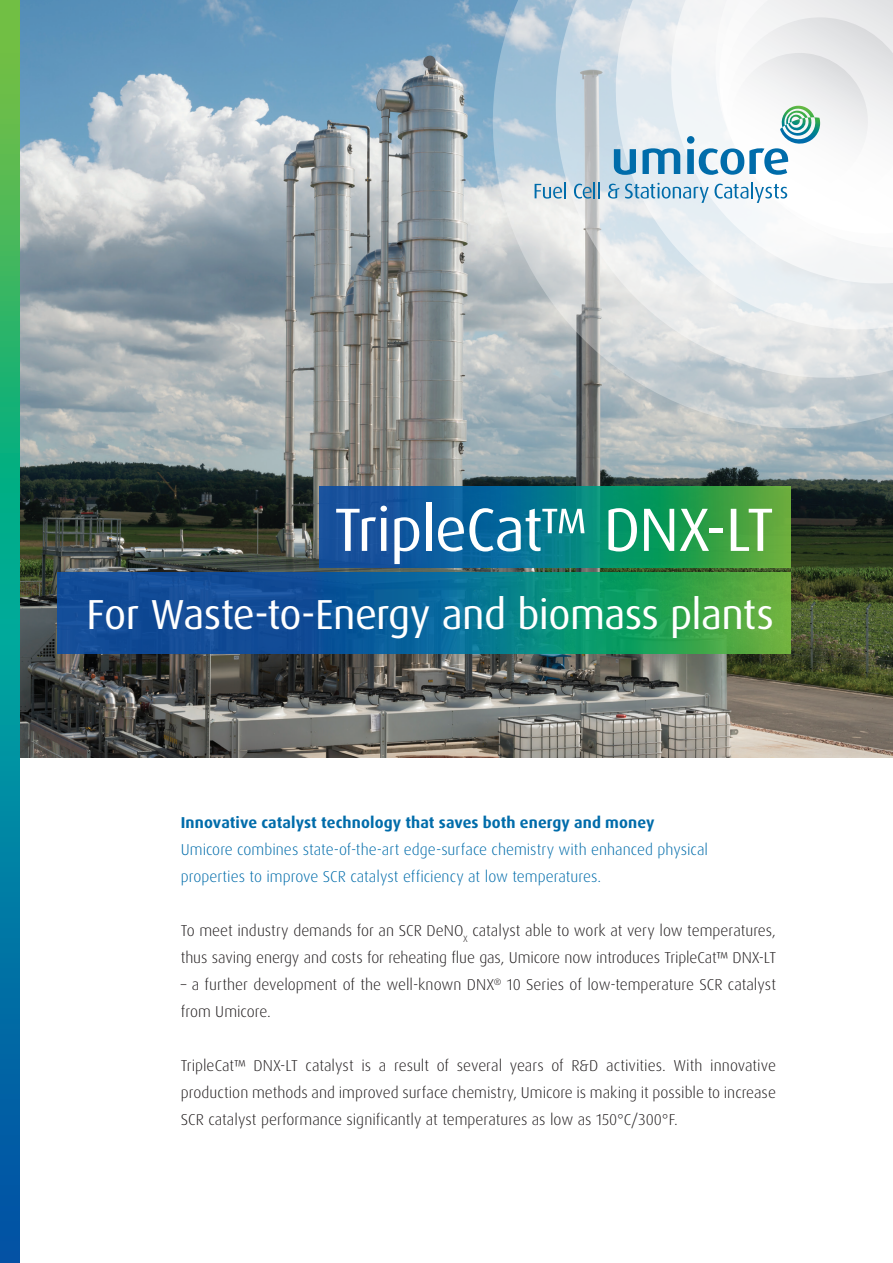
<style>
.page{position:relative;width:893px;height:1263px;background:#fff}
.page>*{position:absolute;margin:0;border:0;box-sizing:border-box;transform-origin:0 0}
.t1{font:61.2px "Dax Pro";letter-spacing:-.015em;color:#fff}
.t2{font:42px "Dax Pro";letter-spacing:-.015em;color:#fff}
.HEAD_sub_1{font:300 15.75px/27px "Dax Pro";letter-spacing:-.005em;color:#231f20}
.HEAD_sub_1-2{font:300 15.75px "Dax Pro";color:#006caa}
.HEAD_sub_1-3{font:700 15.75px "Dax Pro";letter-spacing:.005em;color:#006caa}
</style>
<div class="page">
<img style="left:19px;top:0;width:874px;height:758px">
<svg style="left:320px;top:487px;width:471px;height:81px"></svg>
<svg style="left:57px;top:573px;width:734px;height:81px"></svg>
<svg style="left:493px;top:0;width:400px;height:428px"></svg>
<svg style="left:517px;top:0;width:376px;height:416px"></svg>
<svg style="left:582px;top:0;width:311px;height:364px"></svg>
<svg style="left:642px;top:240px;width:251px;height:73px"></svg>
<svg style="left:689px;top:240px;width:204px;height:34px"></svg>
<svg style="left:535px;top:182px;width:31px;height:17px"></svg>
<svg style="left:574px;top:182px;width:26px;height:17px"></svg>
<svg style="left:608px;top:0;width:285px;height:240px"></svg>
<svg style="left:0;top:0;width:19px;height:1263px"></svg>
<p class="t1" style="left:334px;top:490px;width:441px">TripleCat™ DNX-LT</p>
<p class="t2" style="left:87px;top:587px;width:689px">For Waste-to-Energy and biomass plants</p>
<p class="HEAD_sub_1-3" style="left:181px;top:813px;width:475px">Innovative catalyst technology that saves both energy and money</p>
<p class="HEAD_sub_1-2" style="left:181px;top:840px;width:529px">Umicore combines state-of-the-art edge-surface chemistry with enhanced physical</p>
<p class="HEAD_sub_1-2" style="left:181px;top:867px;width:422px">properties to improve SCR catalyst efficiency at low temperatures.</p>
<p class="HEAD_sub_1" style="left:181px;top:917px;width:597px">To meet industry demands for an SCR DeNO<sub>X</sub> catalyst able to work at very low temperatures, thus saving energy and costs for reheating flue gas, Umicore now introduces TripleCat™ DNX-LT</p>
<p class="HEAD_sub_1" style="left:181px;top:971px;width:597px">– a further development of the well-known DNX<sup>®</sup> 10 Series of low-temperature SCR catalyst from Umicore.</p>
<p class="HEAD_sub_1" style="left:181px;top:1052px;width:597px;text-align:justify">TripleCat™ DNX-LT catalyst is a result of several years of R&amp;D activities. With innovative production methods and improved surface chemistry, Umicore is making it possible to increase SCR catalyst performance significantly at temperatures as low as 150°C/300°F.</p>
</div>
